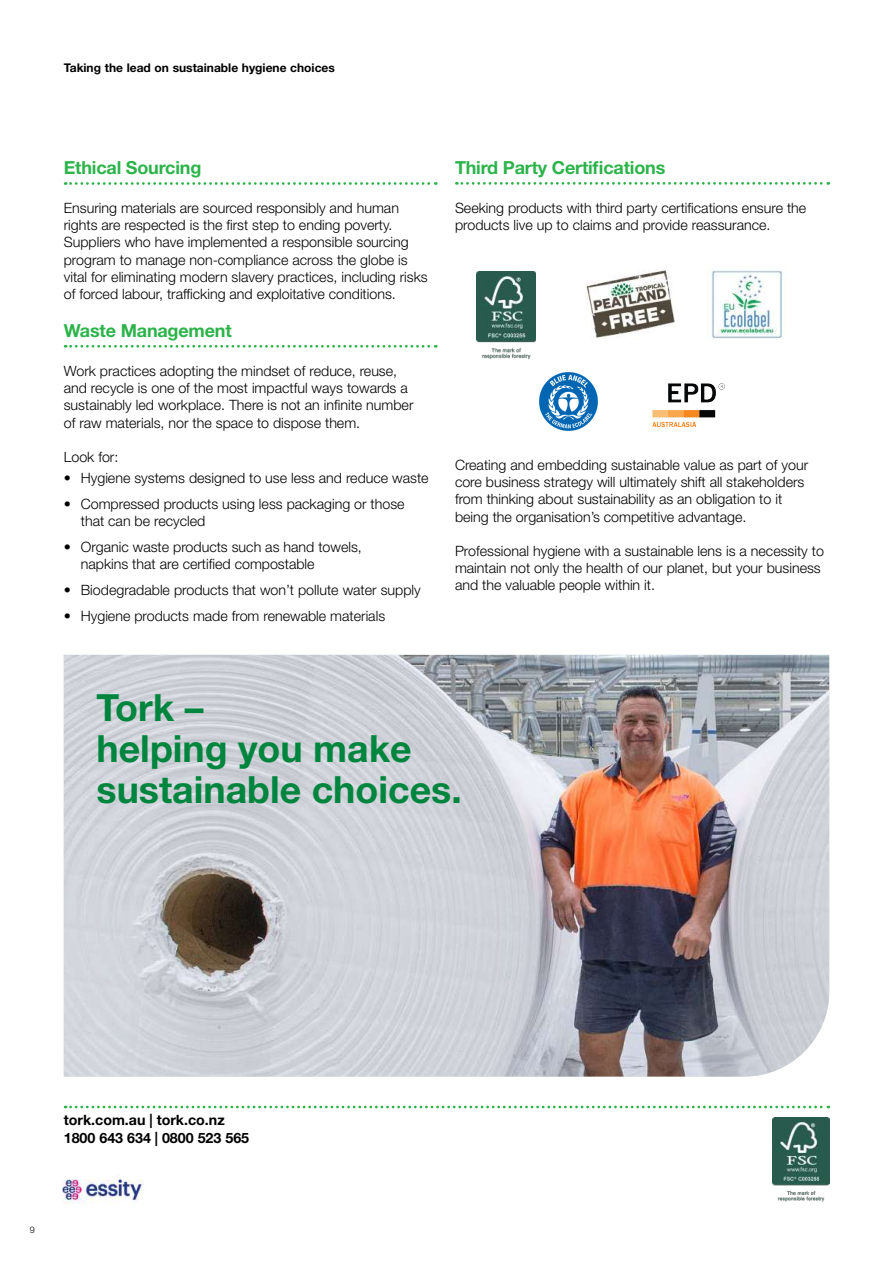
<style>
.page{position:relative;width:893px;height:1263px;background:#fff}
.page>*{position:absolute;margin:0;border:0;box-sizing:border-box;transform-origin:0 0}
.t1{font:700 37.5px/41.2px "Helvetica Neue LT Std";color:#00853f}
.t2{font:700 18px "Helvetica Neue LT Std";letter-spacing:-.01em;color:#2cb34a}
.t3{font:300 14.25px/17.2px "Helvetica Neue LT Std";color:#000}
.t4{font:700 14.25px/17.2px "Helvetica Neue LT Std";color:#000}
.t5{font:700 12px "Helvetica Neue LT Std";color:#000}
.t6{font:300 9px "Helvetica Neue LT Std";color:#000}
</style>
<div class="page">
<svg style="left:65px;top:182px;width:371px;height:3px"></svg>
<svg style="left:65px;top:345px;width:371px;height:3px"></svg>
<svg style="left:456px;top:182px;width:373px;height:3px"></svg>
<img style="left:711px;top:270px;width:72px;height:69px">
<img style="left:652px;top:383px;width:73px;height:45px">
<img style="left:539px;top:372px;width:59px;height:59px">
<img style="left:64px;top:655px;width:765px;height:421px">
<img style="left:62px;top:1179px;width:82px;height:25px">
<img style="left:476px;top:271px;width:60px;height:89px">
<img style="left:585px;top:270px;width:90px;height:68px">
<img style="left:772px;top:1118px;width:57px;height:84px">
<svg style="left:65px;top:1106px;width:764px;height:2px"></svg>
<p class="t5" style="left:64px;top:61px;width:273px">Taking the lead on sustainable hygiene choices</p>
<p class="t2" style="left:64px;top:157px;width:139px">Ethical Sourcing</p>
<p class="t3" style="left:64px;top:199px;width:365px">Ensuring materials are sourced responsibly and human rights are respected is the first step to ending poverty.<br>Suppliers who have implemented a responsible sourcing program to manage non-compliance across the globe is vital for eliminating modern slavery practices, including risks of forced labour, trafficking and exploitative conditions.</p>
<p class="t2" style="left:64px;top:320px;width:169px">Waste Management</p>
<p class="t3" style="left:64px;top:362px;width:351px">Work practices adopting the mindset of reduce, reuse, and recycle is one of the most impactful ways towards a sustainably led workplace. There is not an infinite number of raw materials, nor the space to dispose them.</p>
<p class="t3" style="left:64px;top:448px;width:56px">Look for:</p>
<p class="t3" style="left:64px;top:469px;width:366px">• Hygiene systems designed to use less and reduce waste</p>
<p class="t3" style="left:81px;top:495px;width:325px;text-indent:-17px">• Compressed products using less packaging or those that can be recycled</p>
<p class="t3" style="left:81px;top:538px;width:283px;text-indent:-17px">• Organic waste products such as hand towels, napkins that are certified compostable</p>
<p class="t3" style="left:64px;top:581px;width:358px">• Biodegradable products that won’t pollute water supply</p>
<p class="t3" style="left:64px;top:607px;width:323px">• Hygiene products made from renewable materials</p>
<p class="t2" style="left:455px;top:157px;width:212px">Third Party Certifications</p>
<p class="t3" style="left:455px;top:199px;width:353px">Seeking products with third party certifications ensure the products live up to claims and provide reassurance.</p>
<p class="t3" style="left:455px;top:456px;width:355px">Creating and embedding sustainable value as part of your core business strategy will ultimately shift all stakeholders from thinking about sustainability as an obligation to it being the organisation’s competitive advantage.</p>
<p class="t3" style="left:455px;top:542px;width:370px">Professional hygiene with a sustainable lens is a necessity to maintain not only the health of our planet, but your business and the valuable people within it.</p>
<h1 class="t1" style="left:97px;top:686px;width:367px">Tork –<br>helping you make sustainable choices.</h1>
<p class="t4" style="left:64px;top:1111px;width:187px">tork.com.au | tork.co.nz<br>1800 643 634 | 0800 523 565</p>
<p class="t6" style="left:30px;top:1224px;width:7px">9</p>
</div>
